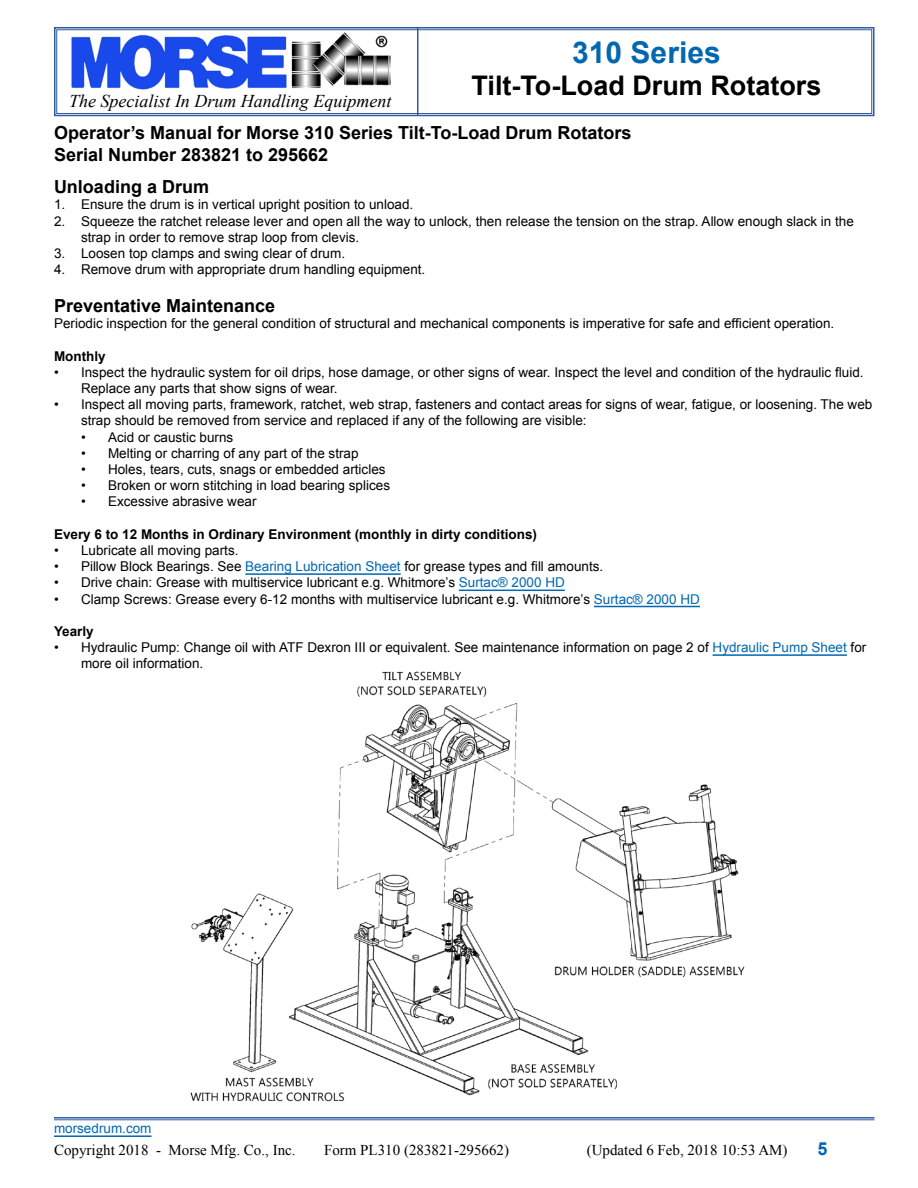
<style>
.page{position:relative;width:918px;height:1188px;background:#fff}
.page>*{position:absolute;margin:0;border:0;box-sizing:border-box;transform-origin:0 0}
.t1{font:700 30px "Arial";color:#0067b1}
.t2{font:700 27px "Arial";color:#000}
.t3{font:700 18px/21.6px "Arial";color:#000}
.t4{font:italic 18px "Times New Roman";color:#000}
.t5{font:700 18px "Arial";color:#0067b1}
.t6{font:15px "Times New Roman";color:#000}
.t7{font:13.5px/16.2px "Arial";color:#000}
.t8{font:700 13.5px "Arial";color:#000}
.t9{font:13.5px "Arial";color:#0067b1}
.s1{color:#0067b1}
</style>
<div class="page">
<svg style="left:54px;top:27px;width:821px;height:90px"></svg>
<div style="left:56px;top:29px;width:816px;height:85px;border:1px solid #2f5a9f"></div>
<hr style="left:417px;top:28px;width:1px;height:88px;background:#2f5a9f">
<hr style="left:54px;top:1135px;width:98px;height:2px;background:#0067b1">
<hr style="left:54px;top:1117px;width:820px;height:2px;background:#2f5a9f">
<hr style="left:54px;top:1120px;width:820px;height:1px;background:#2f5a9f">
<img style="left:190px;top:671px;width:555px;height:431px">
<hr style="left:245px;top:573px;width:156px;height:2px;background:#0067b1">
<hr style="left:459px;top:590px;width:106px;height:1px;background:#0067b1">
<hr style="left:594px;top:606px;width:106px;height:1px;background:#0067b1">
<hr style="left:713px;top:654px;width:134px;height:2px;background:#0067b1">
<h1 class="t1" style="left:572px;top:33px;width:150px">310 Series</h1>
<h2 class="t2" style="left:472px;top:68px;width:351px">Tilt-To-Load Drum Rotators</h2>
<h3 class="t3" style="left:54px;top:122px;width:579px">Operator’s Manual for Morse 310 Series Tilt-To-Load Drum Rotators<br>Serial Number 283821 to 295662</h3>
<h3 class="t4" style="left:69px;top:89px;width:324px">The Specialist In Drum Handling Equipment</h3>
<h3 class="t3" style="left:54px;top:177px;width:157px">Unloading a Drum</h3>
<p class="t7" style="left:54px;top:197px;width:361px">1. Ensure the drum is in vertical upright position to unload.</p>
<p class="t7" style="left:81px;top:213px;width:774px;text-indent:-27px">2. Squeeze the ratchet release lever and open all the way to unlock, then release the tension on the strap. Allow enough slack in the strap in order to remove strap loop from clevis.</p>
<p class="t7" style="left:54px;top:245px;width:293px">3. Loosen top clamps and swing clear of drum.</p>
<p class="t7" style="left:54px;top:261px;width:373px">4. Remove drum with appropriate drum handling equipment.</p>
<h3 class="t3" style="left:54px;top:295px;width:223px">Preventative Maintenance</h3>
<p class="t7" style="left:54px;top:315px;width:782px">Periodic inspection for the general condition of structural and mechanical components is imperative for safe and efficient operation.</p>
<p class="t8" style="left:54px;top:347px;width:53px">Monthly</p>
<p class="t7" style="left:81px;top:364px;width:784px;text-indent:-27px">• Inspect the hydraulic system for oil drips, hose damage, or other signs of wear. Inspect the level and condition of the hydraulic fluid.<br>Replace any parts that show signs of wear.</p>
<p class="t7" style="left:81px;top:396px;width:793px;text-indent:-27px">• Inspect all moving parts, framework, ratchet, web strap, fasteners and contact areas for signs of wear, fatigue, or loosening. The web strap should be removed from service and replaced if any of the following are visible:</p>
<p class="t7" style="left:81px;top:429px;width:154px">• Acid or caustic burns</p>
<p class="t7" style="left:81px;top:445px;width:279px">• Melting or charring of any part of the strap</p>
<p class="t7" style="left:81px;top:461px;width:306px">• Holes, tears, cuts, snags or embedded articles</p>
<p class="t7" style="left:81px;top:477px;width:311px">• Broken or worn stitching in load bearing splices</p>
<p class="t7" style="left:81px;top:494px;width:177px">• Excessive abrasive wear</p>
<p class="t8" style="left:54px;top:525px;width:485px">Every 6 to 12 Months in Ordinary Environment (monthly in dirty conditions)</p>
<p class="t7" style="left:54px;top:542px;width:186px">• Lubricate all moving parts.</p>
<p class="t7" style="left:54px;top:558px;width:551px">• Pillow Block Bearings. See <span class="s1">Bearing Lubrication Sheet</span> for grease types and fill amounts.</p>
<p class="t7" style="left:54px;top:575px;width:512px">• Drive chain: Grease with multiservice lubricant e.g. Whitmore’s <span class="s1">Surtac® 2000 HD</span></p>
<p class="t7" style="left:54px;top:591px;width:647px">• Clamp Screws: Grease every 6-12 months with multiservice lubricant e.g. Whitmore’s <span class="s1">Surtac® 2000 HD</span></p>
<p class="t8" style="left:54px;top:622px;width:41px">Yearly</p>
<p class="t7" style="left:81px;top:639px;width:787px;text-indent:-27px">• Hydraulic Pump: Change oil with ATF Dexron III or equivalent. See maintenance information on page 2 of <span class="s1">Hydraulic Pump Sheet</span> for more oil information.</p>
<p class="t9" style="left:54px;top:1120px;width:99px">morsedrum.com</p>
<p class="t6" style="left:54px;top:1140px;width:243px">Copyright 2018 - Morse Mfg. Co., Inc.</p>
<p class="t6" style="left:324px;top:1140px;width:186px">Form PL310 (283821-295662)</p>
<p class="t6" style="left:587px;top:1140px;width:202px">(Updated 6 Feb, 2018 10:53 AM)</p>
<h3 class="t5" style="left:818px;top:1136px;width:12px">5</h3>
</div>
